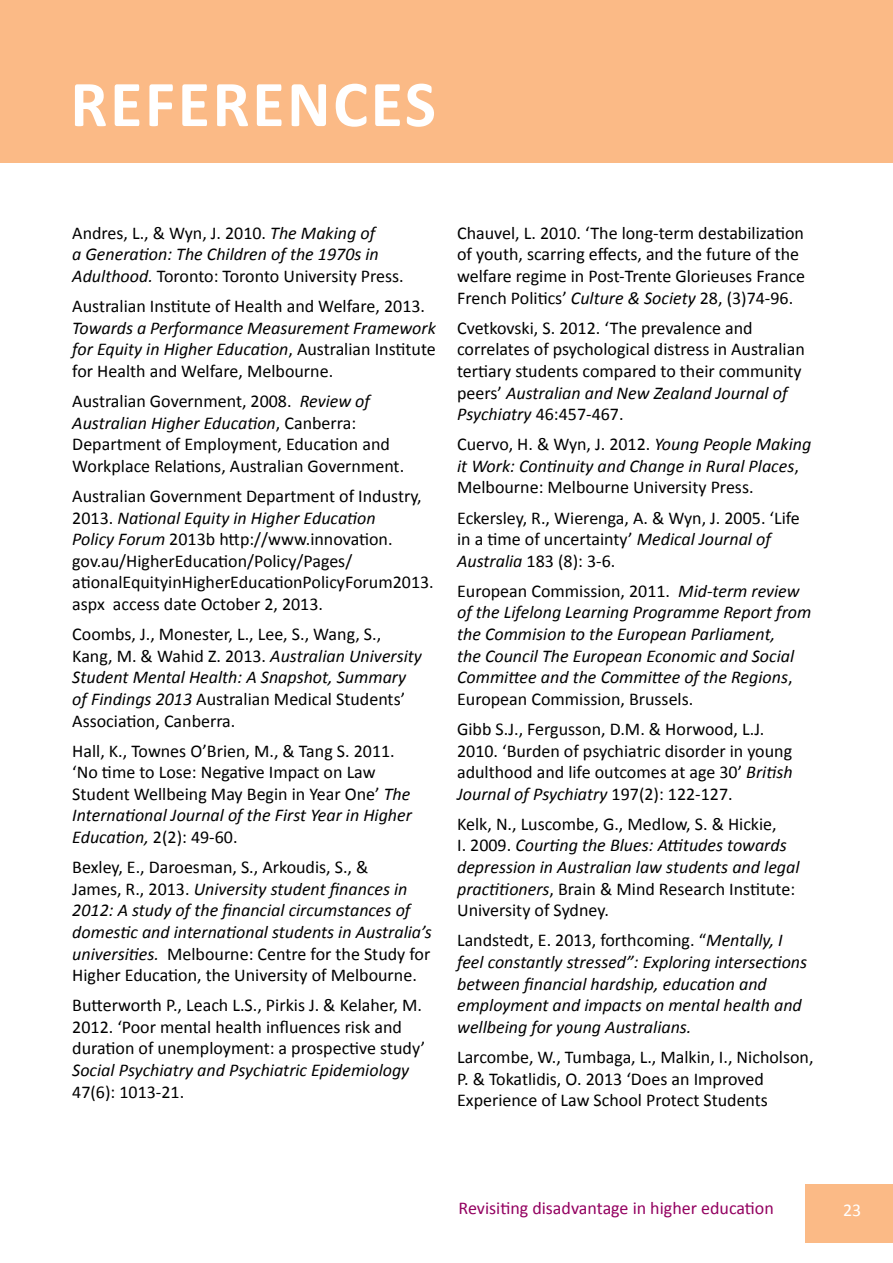
<style>
.page{position:relative;width:893px;height:1263px;background:#fff}
.page>*{position:absolute;margin:0;border:0;box-sizing:border-box;transform-origin:0 0}
.t1{font:700 66px "Calibri";color:#fff}
.t2{font:18px/21.6px "Calibri";color:#000}
.t3{font:italic 18px/21.6px "Calibri";color:#000}
.t4{font:18px "Calibri";color:#930060}
.t5{font:18px "Calibri";color:#fff}
.s1{font-style:normal}
.s2{font-style:italic}
</style>
<div class="page">
<div style="left:805px;top:1184px;width:88px;height:59px;background:#fbba86"></div>
<div style="left:0;top:0;width:893px;height:163px;background:#fbba86"></div>
<h1 class="t1" style="left:70px;top:62px;width:219px">REFERENCES</h1>
<p class="t3" style="left:72px;top:221px;width:333px"><span class="s1">Andres, L., &amp; Wyn, J. 2010.</span> The Making of<br>a Generation: The Children of the 1970s in<br>Adulthood. <span class="s1">Toronto: Toronto University Press.</span></p>
<p class="t2" style="left:72px;top:295px;width:354px">Australian Institute of Health and Welfare, 2013.</p>
<p class="t3" style="left:72px;top:316px;width:365px;text-align:justify">Towards a Performance Measurement Framework for Equity in Higher Education<span class="s1">, Australian Institute for Health and Welfare, Melbourne.</span></p>
<p class="t2" style="left:72px;top:390px;width:333px">Australian Government, 2008. <span class="s2">Review of Australian Higher Education</span>, Canberra:<br>Department of Employment, Education and Workplace Relations, Australian Government.</p>
<p class="t2" style="left:72px;top:485px;width:363px">Australian Government Department of Industry, 2013. <span class="s2">National Equity in Higher Education<br>Policy Forum</span> 2013b http://www.innovation. gov.au/HigherEducation/Policy/Pages/ ationalEquityinHigherEducationPolicyForum2013. aspx access date October 2, 2013.</p>
<p class="t2" style="left:72px;top:623px;width:351px">Coombs, J., Monester, L., Lee, S., Wang, S., Kang, M. &amp; Wahid Z. 2013. <span class="s2">Australian University Student Mental Health: A Snapshot, Summary of Findings 2013</span> Australian Medical Students’ Association, Canberra.</p>
<p class="t2" style="left:72px;top:740px;width:341px">Hall, K., Townes O’Brien, M., &amp; Tang S. 2011. ‘No time to Lose: Negative Impact on Law Student Wellbeing May Begin in Year One’ <span class="s2">The International Journal of the First Year in Higher Education,</span> 2(2): 49-60.</p>
<p class="t3" style="left:72px;top:856px;width:361px"><span class="s1">Bexley, E., Daroesman, S., Arkoudis, S., &amp;<br>James, R., 2013.</span> University student finances in 2012: A study of the financial circumstances of domestic and international students in Australia’s universities. <span class="s1">Melbourne: Centre for the Study for Higher Education, the University of Melbourne.</span></p>
<p class="t2" style="left:72px;top:994px;width:354px">Butterworth P., Leach L.S., Pirkis J. &amp; Kelaher, M.<br>2012. ‘Poor mental health influences risk and duration of unemployment: a prospective study’</p>
<p class="t3" style="left:72px;top:1058px;width:339px">Social Psychiatry and Psychiatric Epidemiology</p>
<p class="t2" style="left:72px;top:1081px;width:113px">47(6): 1013-21.</p>
<p class="t2" style="left:457px;top:222px;width:350px">Chauvel, L. 2010. ‘The long-term destabilization of youth, scarring effects, and the future of the welfare regime in Post-Trente Glorieuses France French Politics’ <span class="s2">Culture &amp; Society</span> 28, (3)74-96.</p>
<p class="t2" style="left:457px;top:317px;width:349px">Cvetkovski, S. 2012. ‘The prevalence and correlates of psychological distress in Australian tertiary students compared to their community peers’ <span class="s2">Australian and New Zealand Journal of Psychiatry</span> 46:457-467.</p>
<p class="t2" style="left:457px;top:433px;width:356px">Cuervo, H. &amp; Wyn, J. 2012. <span class="s2">Young People Making it Work: Continuity and Change in Rural Places</span>,<br>Melbourne: Melbourne University Press.</p>
<p class="t2" style="left:457px;top:507px;width:344px">Eckersley, R., Wierenga, A. &amp; Wyn, J. 2005. ‘Life in a time of uncertainty’ <span class="s2">Medical Journal of<br>Australia</span> 183 (8): 3-6.</p>
<p class="t3" style="left:457px;top:579px;width:356px"><span class="s1">European Commission, 2011.</span> Mid-term review of the Lifelong Learning Programme Report from the Commision to the European Parliament,<br>the Council The European Economic and Social Committee and the Committee of the Regions<span class="s1">, European Commission, Brussels.</span></p>
<p class="t2" style="left:457px;top:718px;width:337px">Gibb S.J., Fergusson, D.M. &amp; Horwood, L.J.<br>2010. ‘Burden of psychiatric disorder in young adulthood and life outcomes at age 30’ <span class="s2">British Journal of Psychiatry</span> 197(2): 122-127.</p>
<p class="t2" style="left:457px;top:813px;width:344px">Kelk, N., Luscombe, G., Medlow, S. &amp; Hickie,<br>I. 2009. <span class="s2">Courting the Blues: Attitudes towards depression in Australian law students and legal practitioners</span>, Brain &amp; Mind Research Institute:<br>University of Sydney.</p>
<p class="t3" style="left:457px;top:929px;width:352px"><span class="s1">Landstedt, E. 2013, forthcoming. “</span>Mentally, I feel constantly stressed”: Exploring intersections between financial hardship, education and employment and impacts on mental health and wellbeing for young Australians.</p>
<p class="t2" style="left:457px;top:1046px;width:358px">Larcombe, W., Tumbaga, L., Malkin, I., Nicholson,<br>P. &amp; Tokatlidis, O. 2013 ‘Does an Improved<br>Experience of Law School Protect Students</p>
<p class="t4" style="left:459px;top:1196px;width:317px">Revisiting disadvantage in higher education</p>
<p class="t5" style="left:843px;top:1198px;width:20px">23</p>
</div>
